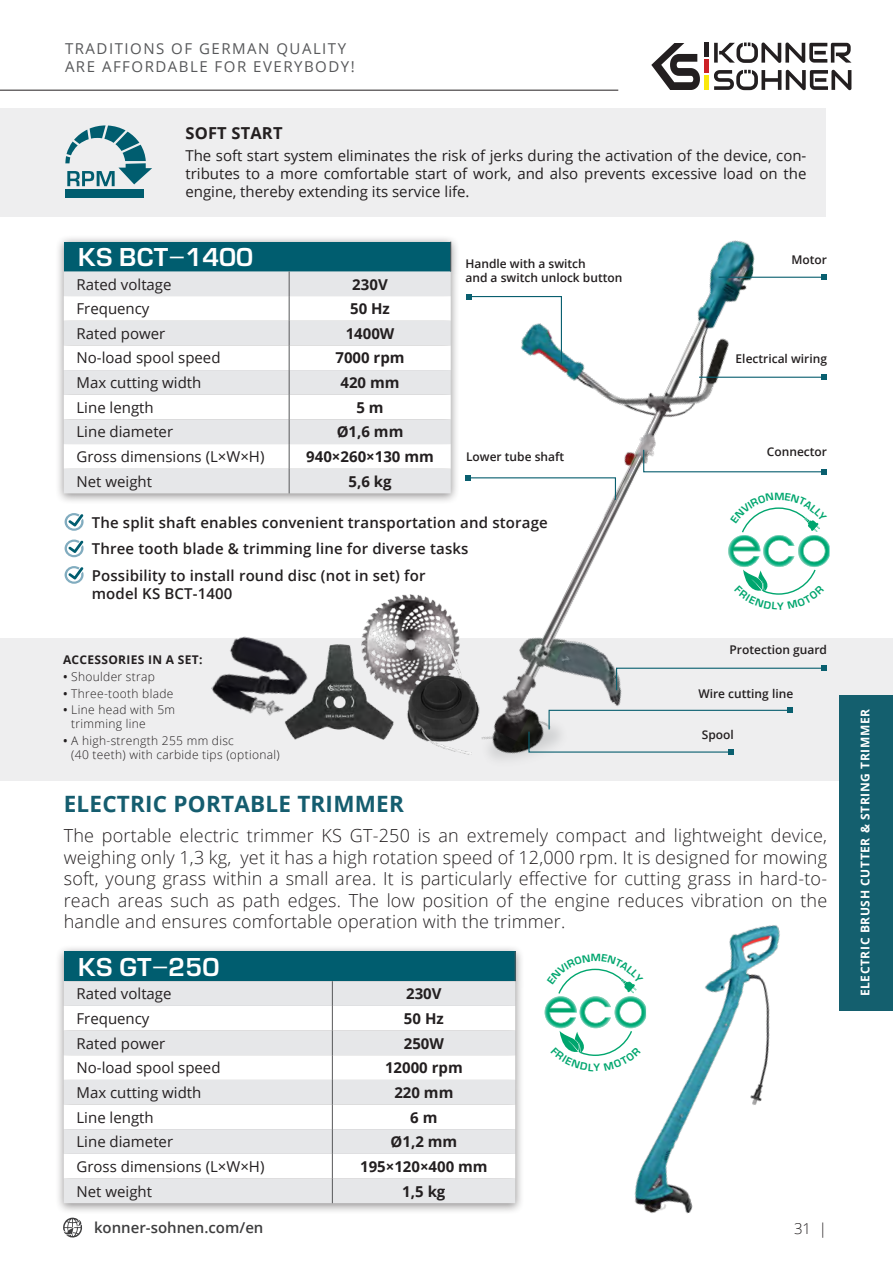
<style>
.page{position:relative;width:893px;height:1263px;background:#fff}
.page>*{position:absolute;margin:0;border:0;box-sizing:border-box;transform-origin:0 0}
.t1{font:24px "Europe Demi C";color:#fff}
.t2{font:700 22.5px "Open Sans";letter-spacing:.01em;color:#155d6f}
.t3{font:300 18px/21.6px "Open Sans";letter-spacing:.01em;color:#231f20;text-align:justify}
.t4{font:700 16.5px "Open Sans";letter-spacing:.01em;color:#231f20}
.t5{font:15px/18px "Open Sans";color:#231f20;text-align:justify}
.t6{font:600 15px/26.5px "Open Sans";letter-spacing:.01em;color:#231f20}
.t7{font:700 15px "Open Sans";color:#231f20}
.t8{font:15px/18px "Open Sans";letter-spacing:.1em;color:#57585a}
.t9{font:600 15px "Open Sans";color:#3e3e3f}
.t10{font:300 15px "Open Sans";color:#231f20}
.t11{font:600 12px/14px "Open Sans";color:#231f20}
.t12{font:300 12px/14.4px "Open Sans";letter-spacing:.025em;color:#231f20}
.t13{font:700 12px "Open Sans";letter-spacing:.05em;color:#fff}
.t14{font:700 12px "Open Sans";letter-spacing:.025em;color:#231f20}
.s1{font-weight:600}
</style>
<div class="page">
<hr style="left:0;top:90px;width:618px;height:1px;background:#231f20">
<svg style="left:651px;top:43px;width:49px;height:47px"></svg>
<svg style="left:714px;top:42px;width:137px;height:21px"></svg>
<svg style="left:714px;top:70px;width:137px;height:20px"></svg>
<div style="left:704px;top:43px;width:5px;height:14px;background:#241f21"></div>
<div style="left:704px;top:59px;width:5px;height:14px;background:#cc2126"></div>
<div style="left:704px;top:76px;width:5px;height:14px;background:#fae80d"></div>
<svg style="left:63px;top:1217px;width:19px;height:21px"></svg>
<div style="left:0;top:638px;width:893px;height:143px;background:#eeeeef"></div>
<img style="left:485px;top:240px;width:272px;height:520px">
<svg style="left:465px;top:475px;width:152px;height:26px"></svg>
<svg style="left:643px;top:449px;width:184px;height:26px"></svg>
<hr style="left:699px;top:377px;width:125px;height:1px;background:#095f6f">
<svg style="left:821px;top:374px;width:6px;height:6px"></svg>
<svg style="left:466px;top:294px;width:96px;height:70px"></svg>
<svg style="left:65px;top:513px;width:19px;height:18px"></svg>
<svg style="left:65px;top:539px;width:19px;height:18px"></svg>
<svg style="left:65px;top:566px;width:19px;height:18px"></svg>
<svg style="left:615px;top:665px;width:212px;height:26px"></svg>
<svg style="left:528px;top:707px;width:265px;height:48px"></svg>
<hr style="left:719px;top:277px;width:105px;height:1px;background:#095f6f">
<svg style="left:821px;top:274px;width:6px;height:6px"></svg>
<img style="left:634px;top:925px;width:146px;height:289px">
<div style="left:526px;top:943px;width:139px;height:139px;background:#fff"></div>
<img style="left:615px;top:996px;width:31px;height:32px">
<img style="left:545px;top:996px;width:32px;height:32px">
<img style="left:580px;top:996px;width:31px;height:32px">
<div style="left:710px;top:481px;width:139px;height:140px;background:#fff"></div>
<img style="left:798px;top:535px;width:32px;height:32px">
<img style="left:728px;top:535px;width:32px;height:32px">
<img style="left:763px;top:535px;width:31px;height:32px">
<div style="left:54px;top:944px;width:471px;height:270px;background:#231f20;opacity:.5"></div>
<div style="left:64px;top:951px;width:451px;height:30px;background:#005d6f"></div>
<div style="left:64px;top:981px;width:451px;height:222px;background:#e6e7e9"></div>
<svg style="left:64px;top:1006px;width:451px;height:172px"></svg>
<hr style="left:515px;top:951px;width:1px;height:30px;background:#57585a">
<svg style="left:332px;top:981px;width:1px;height:222px"></svg>
<div style="left:54px;top:235px;width:406px;height:270px;background:#231f20;opacity:.5"></div>
<div style="left:64px;top:242px;width:387px;height:29px;background:#005d6f"></div>
<div style="left:64px;top:271px;width:387px;height:222px;background:#e6e7e9"></div>
<svg style="left:64px;top:296px;width:387px;height:173px"></svg>
<svg style="left:450px;top:242px;width:1px;height:29px"></svg>
<svg style="left:289px;top:271px;width:1px;height:222px"></svg>
<div style="left:0;top:108px;width:826px;height:109px;background:#eeeeef"></div>
<div style="left:66px;top:190px;width:78px;height:8px;background:#005d6f"></div>
<svg style="left:65px;top:125px;width:87px;height:61px"></svg>
<img style="left:362px;top:594px;width:98px;height:100px">
<img style="left:211px;top:636px;width:72px;height:80px">
<img style="left:283px;top:638px;width:112px;height:102px">
<img style="left:401px;top:640px;width:84px;height:115px">
<div style="left:840px;top:695px;width:53px;height:315px;background:#145f6e"></div>
<svg style="left:558px;top:968px;width:79px;height:26px"></svg>
<svg style="left:559px;top:1031px;width:73px;height:25px"></svg>
<svg style="left:742px;top:507px;width:78px;height:25px"></svg>
<svg style="left:743px;top:570px;width:73px;height:25px"></svg>
<p class="t8" style="left:65px;top:39px;width:291px">TRADITIONS OF GERMAN QUALITY<br>ARE AFFORDABLE FOR EVERYBODY!</p>
<p class="t4" style="left:185px;top:122px;width:99px">SOFT START</p>
<p class="t5" style="left:185px;top:147px;width:622px">The soft start system eliminates the risk of jerks during the activation of the device, con&shy;tributes to a more comfortable start of work, and also prevents excessive load on the engine, thereby extending its service life.</p>
<h1 class="t1" style="left:78px;top:243px;width:177px">KS BCT–1400</h1>
<p class="t5" style="left:77px;top:275px;width:97px">Rated voltage</p>
<p class="t7" style="left:352px;top:273px;width:37px">230V</p>
<p class="t5" style="left:77px;top:299px;width:75px">Frequency</p>
<p class="t7" style="left:350px;top:298px;width:41px">50 Hz</p>
<p class="t5" style="left:77px;top:324px;width:90px">Rated power</p>
<p class="t7" style="left:346px;top:323px;width:50px">1400W</p>
<p class="t5" style="left:77px;top:349px;width:146px">No-load spool speed</p>
<p class="t7" style="left:335px;top:347px;width:71px">7000 rpm</p>
<p class="t5" style="left:77px;top:373px;width:126px">Max cutting width</p>
<p class="t7" style="left:340px;top:372px;width:61px">420 mm</p>
<p class="t5" style="left:77px;top:398px;width:79px">Line length</p>
<p class="t7" style="left:356px;top:397px;width:29px">5 m</p>
<p class="t5" style="left:77px;top:423px;width:98px">Line diameter</p>
<p class="t7" style="left:337px;top:421px;width:68px">Ø1,6 mm</p>
<p class="t5" style="left:77px;top:447px;width:189px">Gross dimensions (L×W×H)</p>
<p class="t7" style="left:306px;top:446px;width:129px">940×260×130 mm</p>
<p class="t5" style="left:77px;top:472px;width:77px">Net weight</p>
<p class="t7" style="left:348px;top:471px;width:45px">5,6 kg</p>
<p class="t11" style="left:465px;top:256px;width:158px">Handle with a switch<br>and a switch unlock button</p>
<p class="t11" style="left:466px;top:449px;width:100px">Lower tube shaft</p>
<p class="t6" style="left:92px;top:509px;width:457px">The split shaft enables convenient transportation and storage<br>Three tooth blade &amp; trimming line for diverse tasks<br>Possibility to install round disc (not in set) for</p>
<p class="t6" style="left:92px;top:580px;width:142px">model KS BCT-1400</p>
<p class="t14" style="left:63px;top:652px;width:141px">ACCESSORIES IN A SET:</p>
<p class="t12" style="left:63px;top:669px;width:93px"><span class="s1">•</span> Shoulder strap</p>
<p class="t12" style="left:63px;top:686px;width:112px"><span class="s1">•</span> Three-tooth blade</p>
<p class="t12" style="left:71px;top:702px;width:105px;text-indent:-8px"><span class="s1">•</span> Line head with 5m trimming line</p>
<p class="t12" style="left:71px;top:733px;width:210px;text-indent:-8px"><span class="s1">•</span> A high-strength 255 mm disc<br>(40 teeth) with carbide tips (optional)</p>
<p class="t11" style="left:791px;top:252px;width:37px">Motor</p>
<p class="t11" style="left:736px;top:352px;width:93px">Electrical wiring</p>
<p class="t11" style="left:767px;top:444px;width:62px">Connector</p>
<p class="t11" style="left:730px;top:642px;width:99px">Protection guard</p>
<p class="t11" style="left:698px;top:686px;width:96px">Wire cutting line</p>
<p class="t11" style="left:702px;top:728px;width:34px">Spool</p>
<h2 class="t2" style="left:64px;top:788px;width:342px">ELECTRIC PORTABLE TRIMMER</h2>
<p class="t3" style="left:64px;top:824px;width:765px">The portable electric trimmer KS GT-250 is an extremely compact and lightweight device, weighing only 1,3 kg, yet it has a high rotation speed of 12,000 rpm. It is designed for mowing soft, young grass within a small area. It is particularly effective for cutting grass in hard-to&shy;reach areas such as path edges. The low position of the engine reduces vibration on the handle and ensures comfortable operation with the trimmer.</p>
<h1 class="t1" style="left:78px;top:953px;width:143px">KS GT–250</h1>
<p class="t5" style="left:77px;top:984px;width:97px">Rated voltage</p>
<p class="t7" style="left:406px;top:983px;width:37px">230V</p>
<p class="t5" style="left:77px;top:1009px;width:75px">Frequency</p>
<p class="t7" style="left:404px;top:1008px;width:41px">50 Hz</p>
<p class="t5" style="left:77px;top:1034px;width:90px">Rated power</p>
<p class="t7" style="left:404px;top:1032px;width:42px">250W</p>
<p class="t5" style="left:77px;top:1058px;width:146px">No-load spool speed</p>
<p class="t7" style="left:385px;top:1057px;width:79px">12000 rpm</p>
<p class="t5" style="left:77px;top:1083px;width:126px">Max cutting width</p>
<p class="t7" style="left:394px;top:1082px;width:61px">220 mm</p>
<p class="t5" style="left:77px;top:1108px;width:79px">Line length</p>
<p class="t7" style="left:410px;top:1106px;width:29px">6 m</p>
<p class="t5" style="left:77px;top:1132px;width:98px">Line diameter</p>
<p class="t7" style="left:390px;top:1131px;width:68px">Ø1,2 mm</p>
<p class="t5" style="left:77px;top:1157px;width:189px">Gross dimensions (L×W×H)</p>
<p class="t7" style="left:360px;top:1156px;width:129px">195×120×400 mm</p>
<p class="t5" style="left:77px;top:1182px;width:77px">Net weight</p>
<p class="t7" style="left:402px;top:1180px;width:45px">1,5 kg</p>
<p class="t9" style="left:94px;top:1217px;width:171px">konner-sohnen.com/en</p>
<p class="t10" style="left:794px;top:1219px;width:35px">31 |</p>
<p class="t13" style="left:857px;top:996px;width:289px;rotate:-90deg">ELECTRIC BRUSH CUTTER &amp; STRING TRIMMER</p>
</div>
